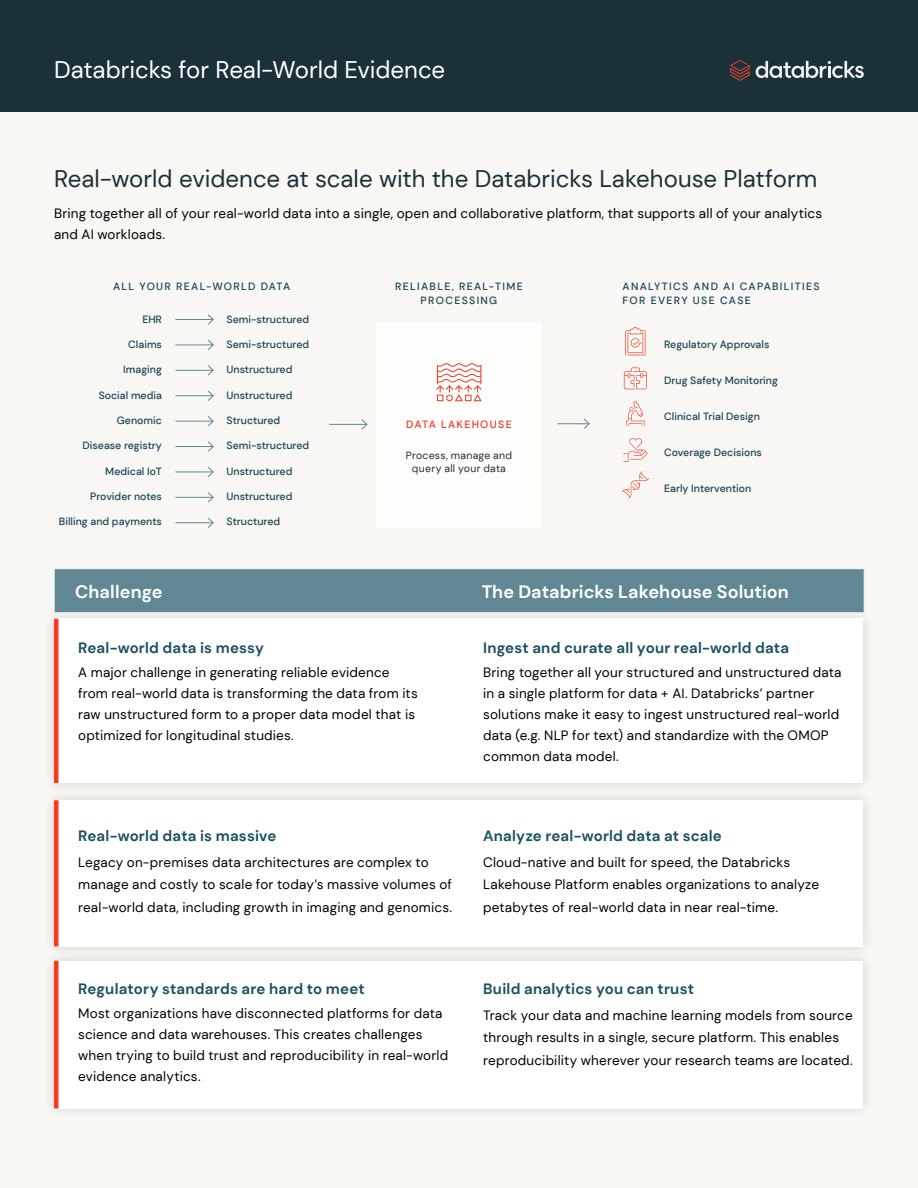
<style>
.page{position:relative;width:918px;height:1188px;background:#fff}
.page>*{position:absolute;margin:0;border:0;box-sizing:border-box;transform-origin:0 0}
.t1{font:24px "DM Sans";color:#1b3139}
.t2{font:24px "DM Sans";color:#fff}
.t3{font:700 18px "DM Sans";letter-spacing:.005em;color:#fff}
.t4{font:700 15px "DM Sans";letter-spacing:.015em;color:#1b5162}
.t5{font:13.5px/21px "DM Sans";letter-spacing:.015em;color:#000}
.t6{font:500 10.5px "DM Sans";color:#1c4856}
.t7{font:500 10.5px/13.5px "DM Sans";letter-spacing:.125em;color:#1c4856;text-align:center}
.t8{font:10.5px/13.5px "DM Sans";letter-spacing:.025em;color:#1c3038;text-align:center}
.t9{font:500 10.5px "DM Sans";letter-spacing:.125em;color:#ed3d2b}
</style>
<div class="page">
<div style="left:0;top:0;width:918px;height:112px;background:#1b3139"></div>
<div style="left:0;top:112px;width:918px;height:1076px;background:#f9f7f4"></div>
<svg style="left:756px;top:61px;width:108px;height:17px"></svg>
<svg style="left:730px;top:60px;width:20px;height:21px"></svg>
<div style="left:42px;top:788px;width:832px;height:170px;background:#000;opacity:.15"></div>
<div style="left:54px;top:800px;width:808px;height:146px;background:#fff"></div>
<hr style="left:54px;top:800px;width:4px;height:146px;background:#ff3621">
<div style="left:42px;top:949px;width:832px;height:171px;background:#f1efec"></div>
<div style="left:54px;top:961px;width:808px;height:147px;background:#fff"></div>
<hr style="left:54px;top:961px;width:4px;height:148px;background:#ff3621">
<div style="left:42px;top:607px;width:832px;height:188px;background:#000;opacity:.15"></div>
<div style="left:54px;top:619px;width:808px;height:164px;background:#fff"></div>
<hr style="left:54px;top:619px;width:4px;height:164px;background:#ff3621">
<div style="left:55px;top:569px;width:809px;height:43px;background:#618794"></div>
<hr style="left:54px;top:569px;width:1px;height:43px;background:#f9f7f4">
<hr style="left:864px;top:569px;width:1px;height:43px;background:#f9f7f4">
<hr style="left:557px;top:423px;width:32px;height:1px;background:#618794">
<svg style="left:583px;top:418px;width:7px;height:11px"></svg>
<div style="left:376px;top:322px;width:166px;height:206px;background:#fff"></div>
<svg style="left:436px;top:363px;width:46px;height:38px"></svg>
<hr style="left:329px;top:424px;width:38px;height:1px;background:#618794">
<svg style="left:361px;top:419px;width:7px;height:11px"></svg>
<hr style="left:176px;top:319px;width:37px;height:1px;background:#618794">
<svg style="left:208px;top:314px;width:6px;height:11px"></svg>
<hr style="left:176px;top:370px;width:37px;height:1px;background:#618794">
<svg style="left:207px;top:365px;width:7px;height:11px"></svg>
<hr style="left:176px;top:421px;width:37px;height:1px;background:#618794">
<svg style="left:207px;top:416px;width:7px;height:11px"></svg>
<hr style="left:176px;top:472px;width:37px;height:1px;background:#618794">
<svg style="left:207px;top:467px;width:7px;height:10px"></svg>
<hr style="left:176px;top:345px;width:37px;height:1px;background:#618794">
<svg style="left:207px;top:339px;width:7px;height:11px"></svg>
<hr style="left:176px;top:395px;width:37px;height:1px;background:#618794">
<svg style="left:207px;top:390px;width:7px;height:11px"></svg>
<hr style="left:176px;top:446px;width:37px;height:1px;background:#618794">
<svg style="left:208px;top:441px;width:6px;height:11px"></svg>
<hr style="left:176px;top:497px;width:37px;height:1px;background:#618794">
<svg style="left:207px;top:492px;width:7px;height:11px"></svg>
<hr style="left:176px;top:522px;width:37px;height:1px;background:#618794">
<svg style="left:207px;top:517px;width:7px;height:11px"></svg>
<svg style="left:623px;top:438px;width:25px;height:24px"></svg>
<svg style="left:626px;top:401px;width:19px;height:25px"></svg>
<svg style="left:624px;top:368px;width:23px;height:21px"></svg>
<svg style="left:625px;top:327px;width:20px;height:28px"></svg>
<svg style="left:622px;top:471px;width:27px;height:28px"></svg>
<h1 class="t2" style="left:54px;top:55px;width:393px">Databricks for Real-World Evidence</h1>
<h1 class="t1" style="left:54px;top:163px;width:765px">Real-world evidence at scale with the Databricks Lakehouse Platform</h1>
<p class="t5" style="left:54px;top:203px;width:770px">Bring together all of your real-world data into a single, open and collaborative platform, that supports all of your analytics and AI workloads.</p>
<p class="t7" style="left:113px;top:280px;width:179px">ALL YOUR REAL-WORLD DATA</p>
<p class="t7" style="left:395px;top:280px;width:129px">RELIABLE, REAL-TIME<br>PROCESSING</p>
<p class="t7" style="left:623px;top:280px;width:198px;text-align:left">ANALYTICS AND AI CAPABILITIES<br>FOR EVERY USE CASE</p>
<p class="t6" style="left:142px;top:313px;width:21px">EHR</p>
<p class="t6" style="left:227px;top:313px;width:84px">Semi-structured</p>
<p class="t6" style="left:128px;top:338px;width:35px">Claims</p>
<p class="t6" style="left:227px;top:338px;width:84px">Semi-structured</p>
<p class="t6" style="left:123px;top:363px;width:40px">Imaging</p>
<p class="t6" style="left:227px;top:363px;width:67px">Unstructured</p>
<p class="t6" style="left:99px;top:389px;width:65px">Social media</p>
<p class="t6" style="left:227px;top:389px;width:67px">Unstructured</p>
<p class="t6" style="left:117px;top:414px;width:47px">Genomic</p>
<p class="t6" style="left:227px;top:414px;width:55px">Structured</p>
<p class="t6" style="left:83px;top:439px;width:81px">Disease registry</p>
<p class="t6" style="left:227px;top:439px;width:84px">Semi-structured</p>
<p class="t6" style="left:105px;top:465px;width:58px">Medical IoT</p>
<p class="t6" style="left:227px;top:465px;width:67px">Unstructured</p>
<p class="t6" style="left:90px;top:490px;width:73px">Provider notes</p>
<p class="t6" style="left:227px;top:490px;width:67px">Unstructured</p>
<p class="t6" style="left:59px;top:515px;width:105px">Billing and payments</p>
<p class="t6" style="left:227px;top:515px;width:55px">Structured</p>
<p class="t9" style="left:406px;top:418px;width:107px">DATA LAKEHOUSE</p>
<p class="t8" style="left:406px;top:448px;width:108px">Process, manage and query all your data</p>
<p class="t6" style="left:664px;top:337px;width:107px">Regulatory Approvals</p>
<p class="t6" style="left:664px;top:373px;width:115px">Drug Safety Monitoring</p>
<p class="t6" style="left:664px;top:409px;width:97px">Clinical Trial Design</p>
<p class="t6" style="left:664px;top:445px;width:99px">Coverage Decisions</p>
<p class="t6" style="left:664px;top:481px;width:89px">Early Intervention</p>
<h2 class="t3" style="left:75px;top:580px;width:89px">Challenge</h2>
<h2 class="t3" style="left:482px;top:580px;width:309px">The Databricks Lakehouse Solution</h2>
<p class="t4" style="left:78px;top:638px;width:187px">Real-world data is messy</p>
<p class="t5" style="left:78px;top:661px;width:341px">A major challenge in generating reliable evidence from real-world data is transforming the data from its raw unstructured form to a proper data model that is optimized for longitudinal studies.</p>
<p class="t4" style="left:483px;top:638px;width:307px">Ingest and curate all your real-world data</p>
<p class="t5" style="left:483px;top:661px;width:360px">Bring together all your structured and unstructured data in a single platform for data + AI. Databricks’ partner solutions make it easy to ingest unstructured real-world data (e.g. NLP for text) and standardize with the OMOP common data model.</p>
<p class="t4" style="left:78px;top:827px;width:200px">Real-world data is massive</p>
<p class="t5" style="left:78px;top:851px;width:375px;line-height:22.5px">Legacy on-premises data architectures are complex to manage and costly to scale for today’s massive volumes of real-world data, including growth in imaging and genomics.</p>
<p class="t4" style="left:78px;top:980px;width:288px">Regulatory standards are hard to meet</p>
<p class="t5" style="left:78px;top:1003px;width:372px">Most organizations have disconnected platforms for data science and data warehouses. This creates challenges when trying to build trust and reproducibility in real-world evidence analytics.</p>
<p class="t4" style="left:483px;top:827px;width:240px">Analyze real-world data at scale</p>
<p class="t5" style="left:483px;top:851px;width:337px;line-height:22.5px">Cloud-native and built for speed, the Databricks<br>Lakehouse Platform enables organizations to analyze petabytes of real-world data in near real-time.</p>
<p class="t4" style="left:483px;top:980px;width:212px">Build analytics you can trust</p>
<p class="t5" style="left:483px;top:1004px;width:371px;line-height:22.5px">Track your data and machine learning models from source through results in a single, secure platform. This enables reproducibility wherever your research teams are located.</p>
</div>
